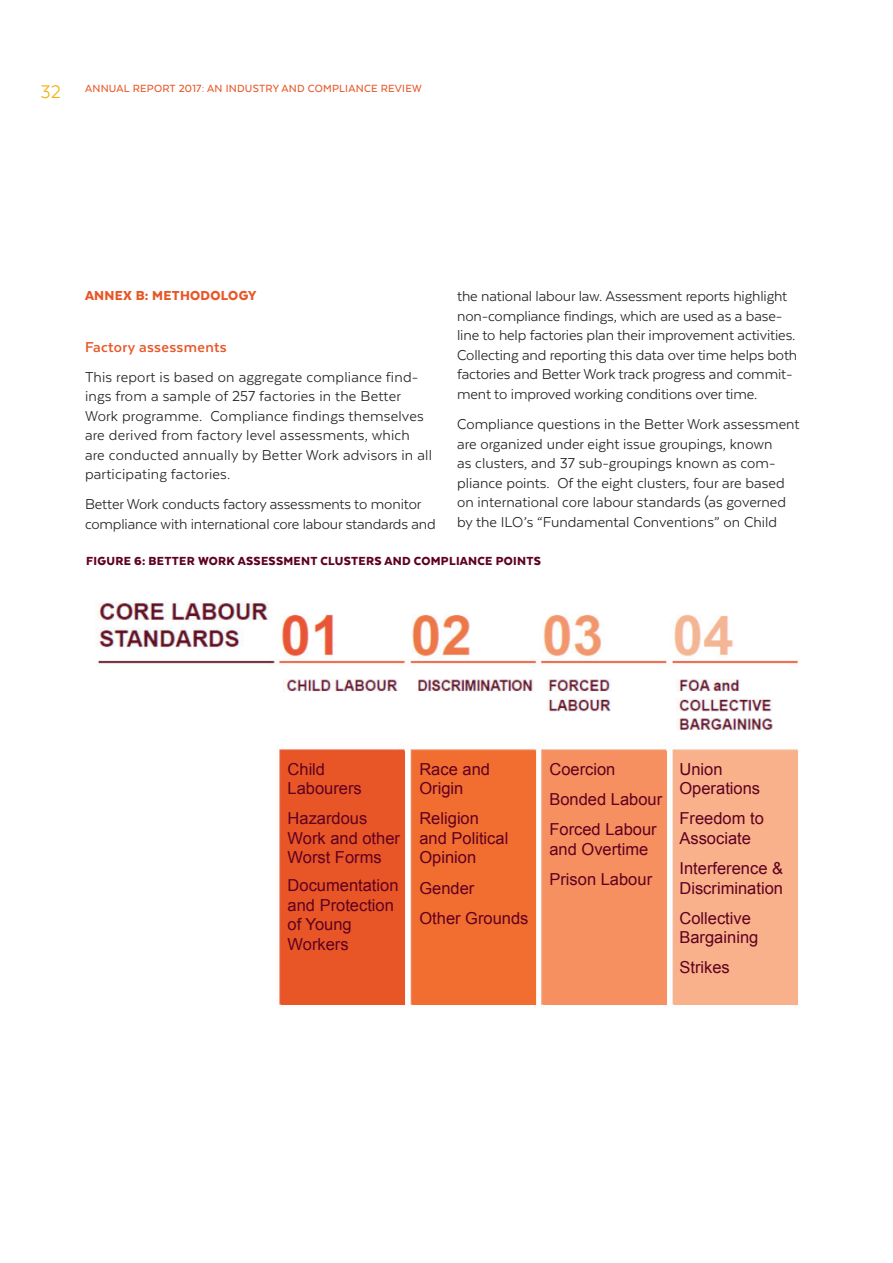
<style>
.page{position:relative;width:893px;height:1263px;background:#fff}
.page>*{position:absolute;margin:0;border:0;box-sizing:border-box;transform-origin:0 0}
.t1{font:16.5px/19.5px "Texta";letter-spacing:-.005em;color:#231f20}
.t2{font:16.5px/19.5px "Arial";color:#5f0020}
.t3{font:700 16.5px "Texta";letter-spacing:.02em;color:#e85627}
.t4{font:900 15px "Texta";letter-spacing:.02em;color:#e85627}
.t5{font:900 13.5px "Texta";letter-spacing:.02em;color:#5f0020}
.t6{font:500 12px "Texta";letter-spacing:.02em;color:#e85627}
.s1{font-weight:400;font-size:21px;color:#f3b113}
</style>
<div class="page">
<img style="left:98px;top:602px;width:700px;height:404px">
<div style="left:281px;top:750px;width:123px;height:254px;background:#e85627"></div>
<div style="left:412px;top:750px;width:124px;height:254px;background:#f26d30"></div>
<div style="left:543px;top:750px;width:124px;height:254px;background:#f69060"></div>
<div style="left:674px;top:750px;width:124px;height:254px;background:#f9b18b"></div>
<p class="t6" style="left:40px;top:84px;width:383px"><span class="s1">32</span> ANNUAL REPORT 2017: AN INDUSTRY AND COMPLIANCE REVIEW</p>
<p class="t4" style="left:85px;top:289px;width:173px">ANNEX B: METHODOLOGY</p>
<p class="t1" style="left:457px;top:287px;width:342px">the national labour law. Assessment reports highlight non-compliance findings, which are used as a base&shy;line to help factories plan their improvement activities.<br>Collecting and reporting this data over time helps both factories and Better Work track progress and commit&shy;ment to improved working conditions over time.</p>
<p class="t1" style="left:457px;top:414px;width:344px">Compliance questions in the Better Work assessment are organized under eight issue groupings, known<br>as clusters, and 37 sub-groupings known as com&shy;pliance points. Of the eight clusters, four are based on international core labour standards (as governed by the ILO’s “Fundamental Conventions” on Child</p>
<p class="t5" style="left:86px;top:555px;width:456px">FIGURE 6: BETTER WORK ASSESSMENT CLUSTERS AND COMPLIANCE POINTS</p>
<p class="t3" style="left:85px;top:340px;width:143px">Factory assessments</p>
<p class="t1" style="left:85px;top:367px;width:349px">This report is based on aggregate compliance find&shy;ings from a sample of 257 factories in the Better Work programme. Compliance findings themselves are derived from factory level assessments, which are conducted annually by Better Work advisors in all participating factories.</p>
<p class="t1" style="left:85px;top:495px;width:352px">Better Work conducts factory assessments to monitor compliance with international core labour standards and</p>
<p class="t2" style="left:288px;top:761px;width:76px">Child<br>Labourers</p>
<p class="t2" style="left:288px;top:810px;width:114px">Hazardous<br>Work and other<br>Worst Forms</p>
<p class="t2" style="left:288px;top:877px;width:112px">Documentation and Protection of Young<br>Workers</p>
<p class="t2" style="left:419px;top:761px;width:72px">Race and<br>Origin</p>
<p class="t2" style="left:419px;top:810px;width:90px">Religion and Political<br>Opinion</p>
<p class="t2" style="left:419px;top:874px;width:111px;line-height:30.2px">Gender<br>Other Grounds</p>
<p class="t2" style="left:549px;top:755px;width:114px;line-height:30.2px">Coercion<br>Bonded Labour<br>Forced Labour</p>
<p class="t2" style="left:549px;top:835px;width:104px;line-height:30.2px">and Overtime<br>Prison Labour</p>
<p class="t2" style="left:679px;top:761px;width:82px">Union<br>Operations</p>
<p class="t2" style="left:679px;top:810px;width:86px">Freedom to<br>Associate</p>
<p class="t2" style="left:679px;top:860px;width:105px">Interference &amp;<br>Discrimination</p>
<p class="t2" style="left:679px;top:910px;width:80px">Collective<br>Bargaining</p>
<p class="t2" style="left:679px;top:959px;width:52px">Strikes</p>
</div>
